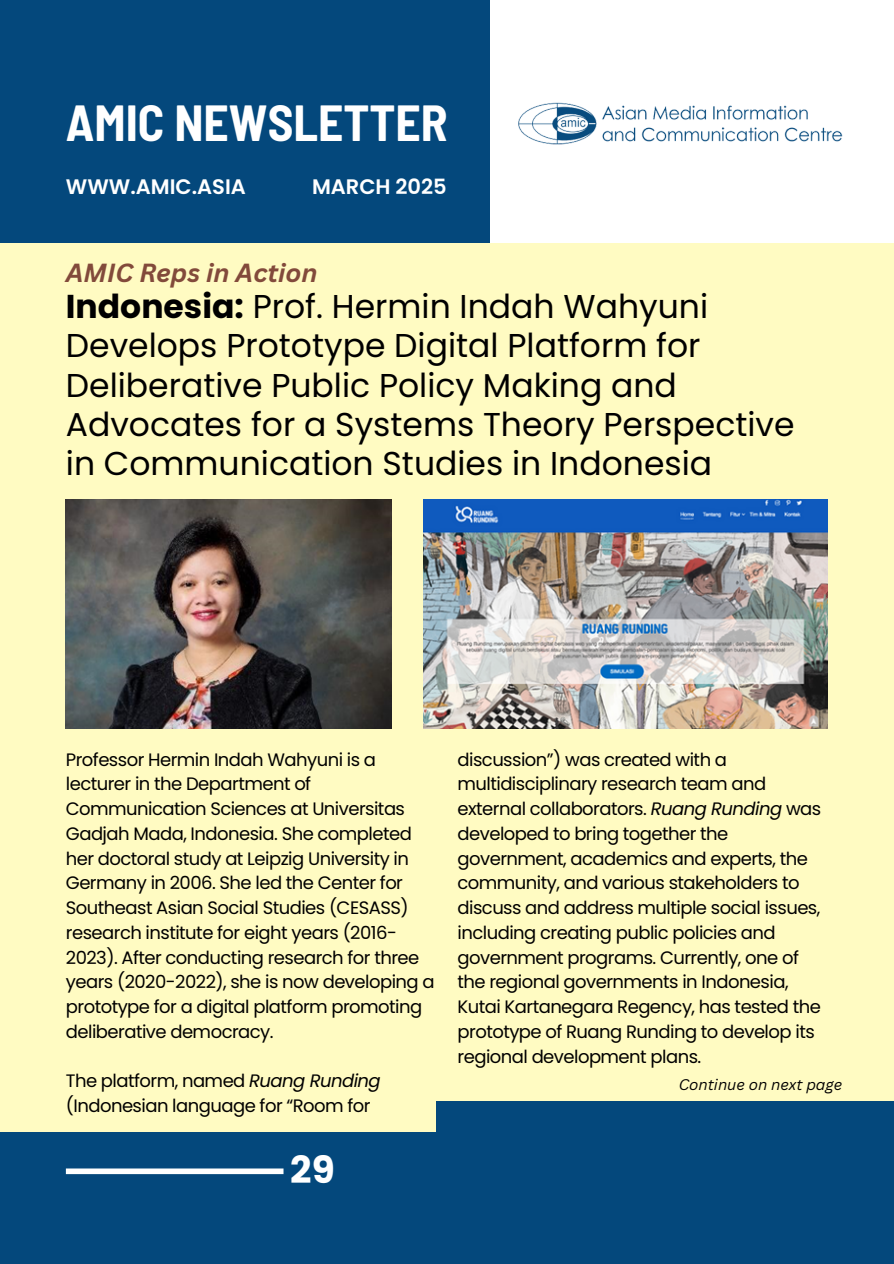
<style>
.page{position:relative;width:894px;height:1264px;background:#fff}
.page>*{position:absolute;margin:0;border:0;box-sizing:border-box;transform-origin:0 0}
.t1{font:700 semi-condensed 49.5px "Barlow";color:#fff}
.t2{font:700 37.5px "Poppins";color:#fff}
.t3{font:33px/39.3px "Poppins";color:#000}
.t4{font:italic 700 25.5px "Canva Sans";color:#824a3b}
.t5{font:600 21px "Poppins";color:#fff}
.t6{font:18px/24.8px "Poppins";letter-spacing:-.03em;color:#000}
.t7{font:italic 15px "Canva Sans";color:#000}
.s1{font-weight:700}
.s2{font-style:italic}
</style>
<div class="page">
<div style="left:0;top:0;width:489px;height:243px;background:#04487c"></div>
<div style="left:0;top:243px;width:893px;height:874px;background:#fffbc2"></div>
<div style="left:0;top:1100px;width:893px;height:163px;background:#04487c"></div>
<div style="left:66px;top:1168px;width:217px;height:6px;background:#fff"></div>
<img style="left:518px;top:102px;width:325px;height:43px">
<img style="left:66px;top:499px;width:325px;height:229px">
<img style="left:423px;top:499px;width:404px;height:229px">
<div style="left:0;top:1057px;width:435px;height:74px;background:#fffbc2"></div>
<h4 class="t1" style="left:66px;top:92px;width:383px">AMIC NEWSLETTER</h4>
<p class="t5" style="left:66px;top:172px;width:181px">WWW.AMIC.ASIA</p>
<h3 class="t5" style="left:312px;top:172px;width:136px">MARCH 2025</h3>
<p class="t4" style="left:66px;top:255px;width:253px">AMIC Reps in Action</p>
<h4 class="t3" style="left:66px;top:287px;width:730px"><span class="s1">Indonesia:</span> Prof. Hermin Indah Wahyuni Develops Prototype Digital Platform for Deliberative Public Policy Making and Advocates for a Systems Theory Perspective in Communication Studies in Indonesia</h4>
<h2 class="t6" style="left:66px;top:746px;width:370px">Professor Hermin Indah Wahyuni is a lecturer in the Department of Communication Sciences at Universitas Gadjah Mada, Indonesia. She completed her doctoral study at Leipzig University in Germany in 2006. She led the Center for Southeast Asian Social Studies (CESASS) research institute for eight years (2016- 2023). After conducting research for three years (2020-2022), she is now developing a prototype for a digital platform promoting deliberative democracy.</h2>
<p class="t6" style="left:66px;top:1068px;width:316px">The platform, named <span class="s2">Ruang Runding </span>(Indonesian language for “Room for</p>
<h1 class="t2" style="left:290px;top:1143px;width:46px">29</h1>
<h5 class="t6" style="left:457px;top:746px;width:365px">discussion”) was created with a multidisciplinary research team and external collaborators. <span class="s2">Ruang Runding</span> was developed to bring together the government, academics and experts, the community, and various stakeholders to discuss and address multiple social issues, including creating public policies and government programs. Currently, one of the regional governments in Indonesia, Kutai Kartanegara Regency, has tested the prototype of Ruang Runding to develop its regional development plans.</h5>
<p class="t7" style="left:678px;top:1073px;width:165px">Continue on next page</p>
</div>
